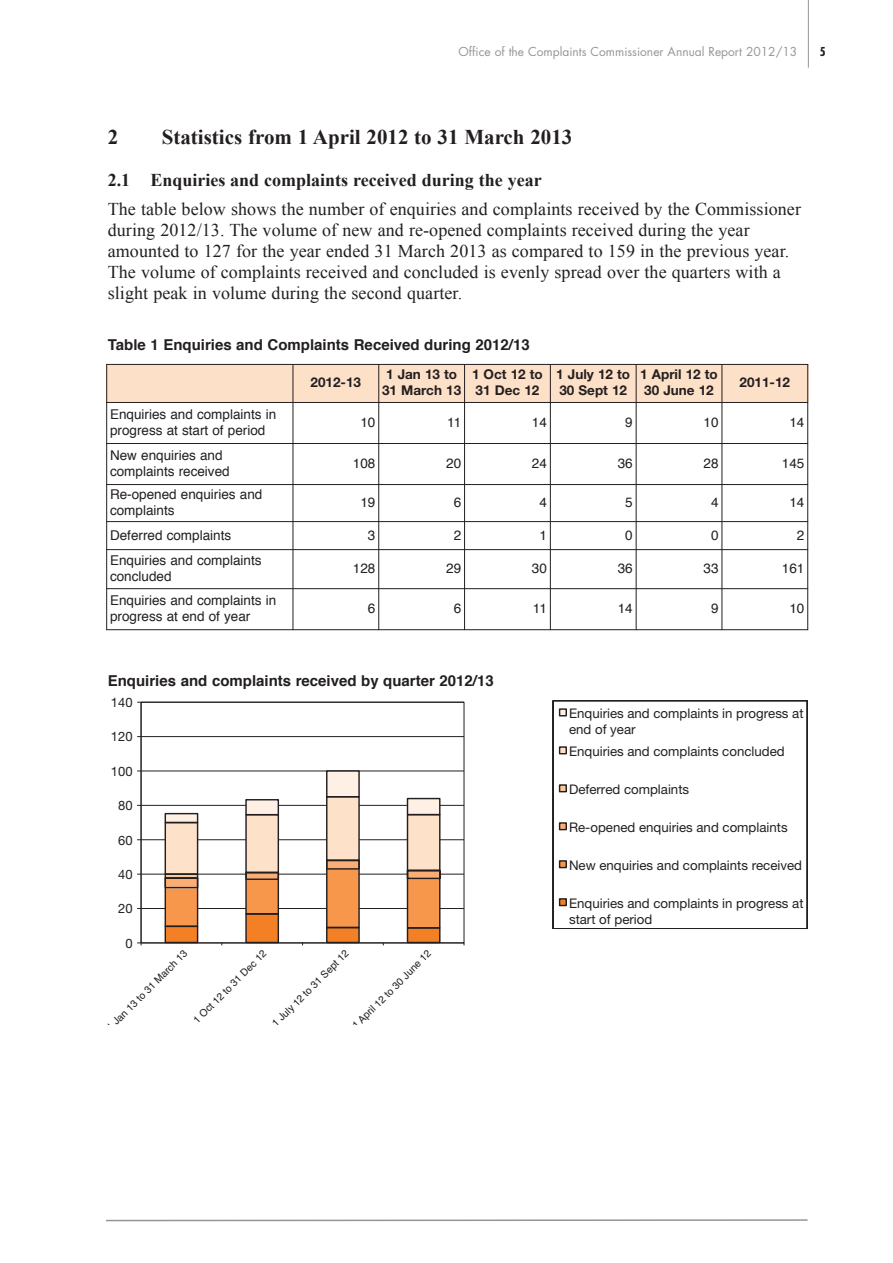
<style>
.page{position:relative;width:893px;height:1263px;background:#fff}
.page>*{position:absolute;margin:0;border:0;box-sizing:border-box;transform-origin:0 0}
.t1{font:700 21px "Times New Roman";color:#231f20}
.t2{font:18px/21px "Times New Roman";letter-spacing:.005em;color:#231f20}
.t3{font:700 18px "Times New Roman";color:#231f20}
.t4{font:700 15px "Helvetica";color:#231f20}
.t5{font:13.5px/16.2px "Helvetica";color:#231f20}
.t6{font:700 13.5px/16.2px "Helvetica Neue";color:#231f20}
.t7{font:13.2px/15.9px "Helvetica Neue";color:#231f20}
.t8{font:12.9px "Helvetica Neue";color:#231f20}
.t9{font:12px "Futura Std";color:#939598}
.t10{font:700 condensed 12px "Futura Std";color:#231f20}
.t11{font:10.2px "Helvetica";color:#231f20}
</style>
<div class="page">
<hr style="left:808px;top:0;width:1px;height:68px;background:#939598">
<svg style="left:106px;top:1219px;width:702px;height:3px"></svg>
<div style="left:106px;top:364px;width:187px;height:38px;background:#fde0c8"></div>
<div style="left:293px;top:364px;width:86px;height:38px;background:#fde0c8"></div>
<div style="left:379px;top:364px;width:86px;height:38px;background:#fde0c8"></div>
<div style="left:465px;top:364px;width:85px;height:38px;background:#fde0c8"></div>
<div style="left:550px;top:364px;width:86px;height:38px;background:#fde0c8"></div>
<div style="left:636px;top:364px;width:86px;height:38px;background:#fde0c8"></div>
<div style="left:722px;top:364px;width:86px;height:38px;background:#fde0c8"></div>
<hr style="left:106px;top:364px;width:1px;height:266px;background:#231f20">
<hr style="left:293px;top:364px;width:1px;height:266px;background:#231f20">
<hr style="left:378px;top:364px;width:1px;height:266px;background:#231f20">
<hr style="left:464px;top:364px;width:1px;height:266px;background:#231f20">
<hr style="left:550px;top:364px;width:1px;height:266px;background:#231f20">
<hr style="left:636px;top:364px;width:1px;height:266px;background:#231f20">
<hr style="left:722px;top:364px;width:1px;height:266px;background:#231f20">
<hr style="left:807px;top:364px;width:1px;height:266px;background:#231f20">
<hr style="left:106px;top:364px;width:702px;height:1px;background:#231f20">
<hr style="left:106px;top:402px;width:702px;height:1px;background:#231f20">
<hr style="left:106px;top:443px;width:702px;height:1px;background:#231f20">
<hr style="left:106px;top:484px;width:702px;height:1px;background:#231f20">
<hr style="left:106px;top:521px;width:702px;height:1px;background:#231f20">
<hr style="left:106px;top:549px;width:702px;height:1px;background:#231f20">
<hr style="left:106px;top:588px;width:702px;height:1px;background:#231f20">
<hr style="left:106px;top:629px;width:702px;height:1px;background:#231f20">
<hr style="left:141px;top:736px;width:323px;height:1px;background:#231f20">
<hr style="left:141px;top:702px;width:1px;height:241px;background:#231f20">
<svg style="left:552px;top:700px;width:255px;height:229px"></svg>
<div style="left:560px;top:709px;width:6px;height:7px;background:#fef0e4"></div>
<div style="left:560px;top:747px;width:6px;height:7px;background:#fee1c9"></div>
<div style="left:560px;top:785px;width:6px;height:7px;background:#fcc89c"></div>
<div style="left:560px;top:823px;width:6px;height:7px;background:#faae74"></div>
<svg style="left:561px;top:862px;width:4px;height:4px"></svg>
<svg style="left:561px;top:900px;width:4px;height:4px"></svg>
<svg style="left:137px;top:771px;width:327px;height:175px"></svg>
<div style="left:326px;top:860px;width:34px;height:9px;border:1px solid #231f20"></div>
<div style="left:245px;top:872px;width:34px;height:8px;border:1px solid #231f20"></div>
<div style="left:165px;top:877px;width:33px;height:11px;border:1px solid #231f20"></div>
<div style="left:165px;top:873px;width:33px;height:6px;border:1px solid #231f20"></div>
<div style="left:165px;top:822px;width:33px;height:53px;border:1px solid #231f20"></div>
<div style="left:245px;top:814px;width:34px;height:59px;border:1px solid #231f20"></div>
<div style="left:326px;top:796px;width:34px;height:65px;border:1px solid #231f20"></div>
<div style="left:407px;top:814px;width:33px;height:57px;border:1px solid #231f20"></div>
<div style="left:165px;top:813px;width:33px;height:10px;border:1px solid #231f20"></div>
<div style="left:245px;top:799px;width:34px;height:16px;border:1px solid #231f20"></div>
<div style="left:326px;top:770px;width:34px;height:27px;border:1px solid #231f20"></div>
<div style="left:407px;top:798px;width:33px;height:17px;border:1px solid #231f20"></div>
<div style="left:559px;top:708px;width:8px;height:8px;border:1px solid #231f20"></div>
<div style="left:559px;top:746px;width:8px;height:8px;border:1px solid #231f20"></div>
<div style="left:559px;top:784px;width:8px;height:8px;border:1px solid #231f20"></div>
<div style="left:559px;top:822px;width:8px;height:8px;border:1px solid #231f20"></div>
<div style="left:559px;top:860px;width:8px;height:8px;border:1px solid #231f20"></div>
<div style="left:559px;top:898px;width:8px;height:8px;border:1px solid #231f20"></div>
<p class="t9" style="left:459px;top:45px;width:340px">Office of the Complaints Commissioner Annual Report 2012/13</p>
<p class="t10" style="left:820px;top:45px;width:7px">5</p>
<p class="t1" style="left:108px;top:125px;width:12px">2</p>
<p class="t1" style="left:162px;top:125px;width:412px">Statistics from 1 April 2012 to 31 March 2013</p>
<p class="t3" style="left:108px;top:170px;width:435px">2.1 Enquiries and complaints received during the year</p>
<p class="t2" style="left:108px;top:199px;width:695px">The table below shows the number of enquiries and complaints received by the Commissioner during 2012/13. The volume of new and re-opened complaints received during the year amounted to 127 for the year ended 31 March 2013 as compared to 159 in the previous year.<br>The volume of complaints received and concluded is evenly spread over the quarters with a slight peak in volume during the second quarter.</p>
<p class="t4" style="left:108px;top:338px;width:423px">Table 1 Enquiries and Complaints Received during 2012/13</p>
<p class="t6" style="left:311px;top:375px;width:52px">2012-13</p>
<p class="t6" style="left:382px;top:367px;width:81px">1 Jan 13 to<br>31 March 13</p>
<p class="t6" style="left:472px;top:367px;width:72px">1 Oct 12 to<br>31 Dec 12</p>
<p class="t6" style="left:556px;top:367px;width:75px">1 July 12 to<br>30 Sept 12</p>
<p class="t6" style="left:640px;top:367px;width:79px">1 April 12 to<br>30 June 12</p>
<p class="t6" style="left:740px;top:375px;width:52px">2011-12</p>
<p class="t5" style="left:110px;top:407px;width:168px">Enquiries and complaints in progress at start of period</p>
<p class="t5" style="left:360px;top:415px;width:17px">10</p>
<p class="t5" style="left:447px;top:415px;width:16px">11</p>
<p class="t5" style="left:532px;top:415px;width:17px">14</p>
<p class="t5" style="left:625px;top:415px;width:9px">9</p>
<p class="t5" style="left:704px;top:415px;width:17px">10</p>
<p class="t5" style="left:789px;top:415px;width:17px">14</p>
<p class="t5" style="left:110px;top:448px;width:121px">New enquiries and complaints received</p>
<p class="t5" style="left:353px;top:456px;width:24px">108</p>
<p class="t5" style="left:446px;top:456px;width:17px">20</p>
<p class="t5" style="left:532px;top:456px;width:17px">24</p>
<p class="t5" style="left:618px;top:456px;width:17px">36</p>
<p class="t5" style="left:704px;top:456px;width:17px">28</p>
<p class="t5" style="left:782px;top:456px;width:24px">145</p>
<p class="t5" style="left:110px;top:487px;width:154px">Re-opened enquiries and complaints</p>
<p class="t5" style="left:360px;top:495px;width:17px">19</p>
<p class="t5" style="left:454px;top:495px;width:9px">6</p>
<p class="t5" style="left:539px;top:495px;width:9px">4</p>
<p class="t5" style="left:625px;top:495px;width:9px">5</p>
<p class="t5" style="left:711px;top:495px;width:9px">4</p>
<p class="t5" style="left:789px;top:495px;width:17px">14</p>
<p class="t5" style="left:110px;top:528px;width:123px">Deferred complaints</p>
<p class="t5" style="left:368px;top:528px;width:9px">3</p>
<p class="t5" style="left:454px;top:528px;width:9px">2</p>
<p class="t5" style="left:539px;top:528px;width:9px">1</p>
<p class="t5" style="left:625px;top:528px;width:9px">0</p>
<p class="t5" style="left:711px;top:528px;width:9px">0</p>
<p class="t5" style="left:797px;top:528px;width:9px">2</p>
<p class="t5" style="left:110px;top:553px;width:153px">Enquiries and complaints concluded</p>
<p class="t5" style="left:353px;top:561px;width:24px">128</p>
<p class="t5" style="left:446px;top:561px;width:17px">29</p>
<p class="t5" style="left:532px;top:561px;width:17px">30</p>
<p class="t5" style="left:618px;top:561px;width:17px">36</p>
<p class="t5" style="left:704px;top:561px;width:17px">33</p>
<p class="t5" style="left:782px;top:561px;width:24px">161</p>
<p class="t5" style="left:110px;top:593px;width:168px">Enquiries and complaints in progress at end of year</p>
<p class="t5" style="left:368px;top:601px;width:9px">6</p>
<p class="t5" style="left:454px;top:601px;width:9px">6</p>
<p class="t5" style="left:533px;top:601px;width:16px">11</p>
<p class="t5" style="left:618px;top:601px;width:17px">14</p>
<p class="t5" style="left:711px;top:601px;width:9px">9</p>
<p class="t5" style="left:789px;top:601px;width:17px">10</p>
<p class="t4" style="left:108px;top:674px;width:387px">Enquiries and complaints received by quarter 2012/13</p>
<p class="t8" style="left:111px;top:698px;width:23px">140</p>
<p class="t8" style="left:111px;top:732px;width:23px">120</p>
<p class="t8" style="left:111px;top:766px;width:23px">100</p>
<p class="t8" style="left:118px;top:801px;width:16px">80</p>
<p class="t8" style="left:118px;top:835px;width:16px">60</p>
<p class="t8" style="left:118px;top:870px;width:16px">40</p>
<p class="t8" style="left:118px;top:904px;width:16px">20</p>
<p class="t8" style="left:125px;top:938px;width:9px">0</p>
<p class="t11" style="left:106px;top:1026px;width:111px;rotate:-45deg">1 Jan 13 to 31 March 13</p>
<p class="t11" style="left:192px;top:1019px;width:100px;rotate:-45deg">1 Oct 12 to 31 Dec 12</p>
<p class="t11" style="left:271px;top:1022px;width:105px;rotate:-45deg">1 July 12 to 31 Sept 12</p>
<p class="t11" style="left:351px;top:1024px;width:108px;rotate:-45deg">1 April 12 to 30 June 12</p>
<p class="t7" style="left:569px;top:707px;width:236px">Enquiries and complaints in progress at end of year</p>
<p class="t7" style="left:569px;top:745px;width:217px">Enquiries and complaints concluded</p>
<p class="t7" style="left:569px;top:783px;width:122px">Deferred complaints</p>
<p class="t7" style="left:569px;top:821px;width:220px">Re-opened enquiries and complaints</p>
<p class="t7" style="left:569px;top:859px;width:235px">New enquiries and complaints received</p>
<p class="t7" style="left:569px;top:897px;width:236px">Enquiries and complaints in progress at start of period</p>
</div>
